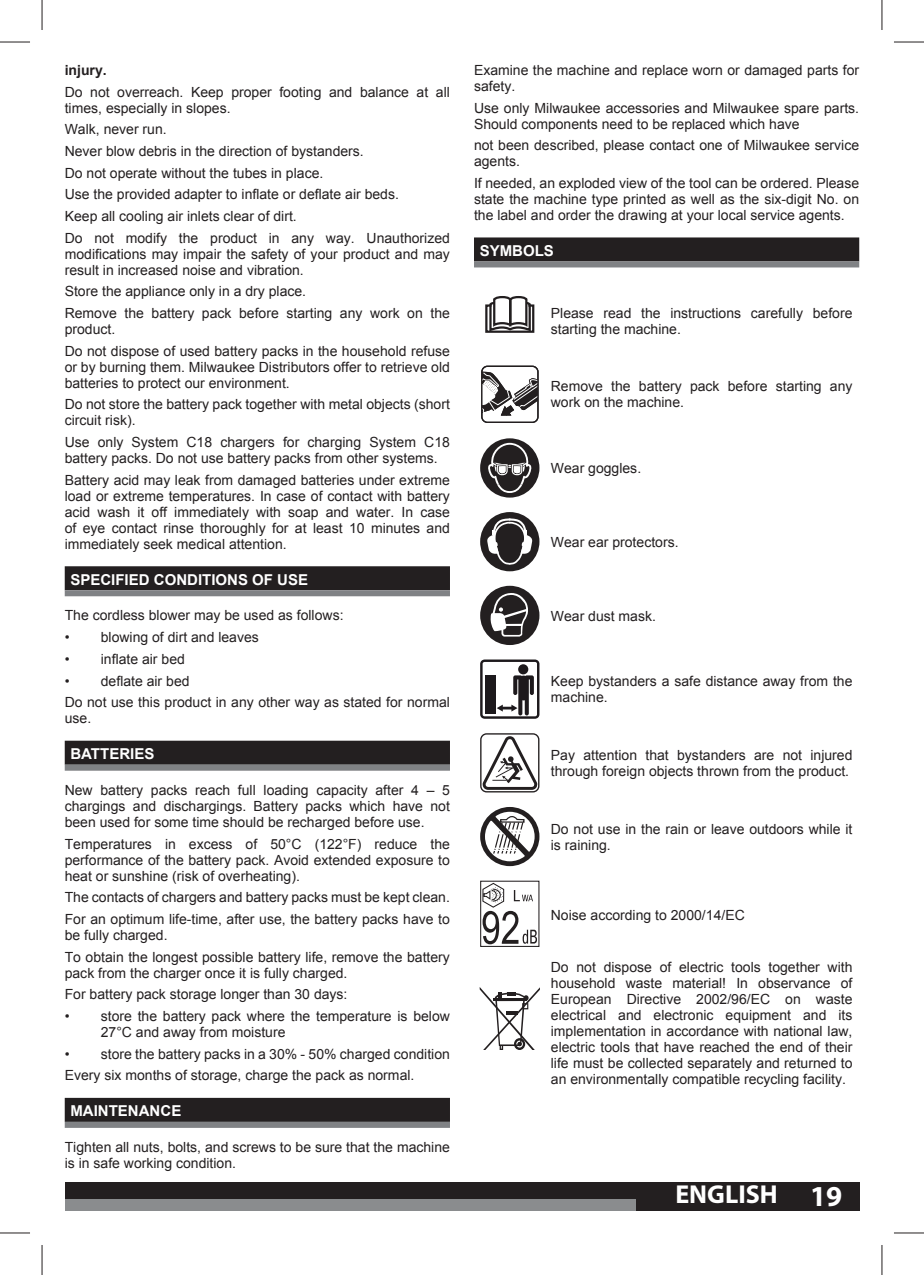
<style>
.page{position:relative;width:924px;height:1275px;background:#fff}
.page>*{position:absolute;margin:0;border:0;box-sizing:border-box;transform-origin:0 0}
.t1{font:700 26px "Myriad Pro";color:#fff}
.t2{font:700 15px "Arial";color:#fff}
.t3{font:14px/16px "Arial";color:#231f20}
.t4{font:700 14px "Arial";color:#231f20}
.s1{font-size:29px}
</style>
<div class="page">
<div style="left:65px;top:1182px;width:794px;height:28px;background:#231f20"></div>
<div style="left:65px;top:1199px;width:570px;height:11px;background:#8a8c8e"></div>
<div style="left:65px;top:566px;width:385px;height:24px;background:#231f20"></div>
<div style="left:65px;top:590px;width:385px;height:6px;background:#808285"></div>
<div style="left:65px;top:740px;width:385px;height:24px;background:#231f20"></div>
<div style="left:65px;top:764px;width:385px;height:6px;background:#808285"></div>
<div style="left:65px;top:1097px;width:385px;height:24px;background:#231f20"></div>
<div style="left:65px;top:1121px;width:385px;height:6px;background:#808285"></div>
<div style="left:474px;top:237px;width:384px;height:24px;background:#231f20"></div>
<div style="left:474px;top:261px;width:384px;height:6px;background:#808285"></div>
<svg style="left:485px;top:296px;width:50px;height:37px"></svg>
<svg style="left:483px;top:371px;width:54px;height:51px"></svg>
<div style="left:481px;top:366px;width:57px;height:57px;border:1px solid #231f20;border-radius:6px"></div>
<div style="left:480px;top:438px;width:59px;height:59px;background:#231f20;border-radius:50%"></div>
<svg style="left:487px;top:443px;width:45px;height:50px"></svg>
<div style="left:480px;top:512px;width:59px;height:59px;background:#231f20;border-radius:50%"></div>
<svg style="left:487px;top:516px;width:45px;height:49px"></svg>
<svg style="left:480px;top:586px;width:59px;height:59px"></svg>
<svg style="left:480px;top:659px;width:59px;height:60px"></svg>
<div style="left:518px;top:664px;width:10px;height:10px;background:#1d191c;border-radius:50%"></div>
<div style="left:485px;top:675px;width:10px;height:39px;background:#1d191c"></div>
<svg style="left:480px;top:734px;width:58px;height:58px"></svg>
<div style="left:480px;top:733px;width:59px;height:59px;border:1px solid #231f20;border-radius:6px"></div>
<svg style="left:482px;top:736px;width:55px;height:53px"></svg>
<svg style="left:480px;top:807px;width:59px;height:59px"></svg>
<svg style="left:480px;top:880px;width:59px;height:67px"></svg>
<svg style="left:479px;top:987px;width:60px;height:62px"></svg>
<hr style="left:0;top:42px;width:30px;height:1px;background:#231f20">
<hr style="left:893px;top:42px;width:30px;height:1px;background:#231f20">
<hr style="left:0;top:1232px;width:30px;height:1px;background:#231f20">
<hr style="left:893px;top:1232px;width:30px;height:1px;background:#231f20">
<hr style="left:42px;top:0;width:1px;height:30px;background:#231f20">
<hr style="left:42px;top:1245px;width:1px;height:30px;background:#231f20">
<hr style="left:881px;top:0;width:1px;height:30px;background:#231f20">
<hr style="left:881px;top:1245px;width:1px;height:30px;background:#231f20">
<div style="left:450px;top:4px;width:23px;height:22px;border:2px solid #fff;border-radius:50%"></div>
<hr style="left:460px;top:3px;width:3px;height:24px;background:#fff">
<div style="left:450px;top:1248px;width:23px;height:23px;border:2px solid #fff;border-radius:50%"></div>
<hr style="left:460px;top:1248px;width:3px;height:24px;background:#fff">
<p class="t4" style="left:65px;top:62px;width:44px">injury.</p>
<p class="t3" style="left:65px;top:84px;width:386px">Do not overreach. Keep proper footing and balance at all times, especially in slopes.</p>
<p class="t3" style="left:65px;top:119px;width:386px;line-height:21.6px">Walk, never run.<br>Never blow debris in the direction of bystanders.<br>Do not operate without the tubes in place.<br>Use the provided adapter to inflate or deflate air beds.<br>Keep all cooling air inlets clear of dirt.<br>Do not modify the product in any way. Unauthorized</p>
<p class="t3" style="left:65px;top:246px;width:386px">modifications may impair the safety of your product and may result in increased noise and vibration.</p>
<p class="t3" style="left:65px;top:281px;width:386px;line-height:21.6px">Store the appliance only in a dry place.<br>Remove the battery pack before starting any work on the</p>
<p class="t3" style="left:65px;top:318px;width:386px;line-height:21.6px">product.<br>Do not dispose of used battery packs in the household refuse</p>
<p class="t3" style="left:65px;top:359px;width:386px">or by burning them. Milwaukee Distributors offer to retrieve old batteries to protect our environment.</p>
<p class="t3" style="left:65px;top:396px;width:386px">Do not store the battery pack together with metal objects (short circuit risk).</p>
<p class="t3" style="left:65px;top:434px;width:386px">Use only System C18 chargers for charging System C18 battery packs. Do not use battery packs from other systems.</p>
<p class="t3" style="left:65px;top:472px;width:386px;text-align:justify">Battery acid may leak from damaged batteries under extreme load or extreme temperatures. In case of contact with battery acid wash it off immediately with soap and water. In case of eye contact rinse thoroughly for at least 10 minutes and immediately seek medical attention.</p>
<p class="t2" style="left:70px;top:571px;width:239px">SPECIFIED CONDITIONS OF USE</p>
<p class="t3" style="left:65px;top:607px;width:280px">The cordless blower may be used as follows:</p>
<p class="t3" style="left:65px;top:629px;width:195px">• blowing of dirt and leaves</p>
<p class="t3" style="left:65px;top:651px;width:122px">• inflate air bed</p>
<p class="t3" style="left:65px;top:670px;width:386px;line-height:21.6px">• deflate air bed<br>Do not use this product in any other way as stated for normal</p>
<p class="t3" style="left:65px;top:710px;width:28px">use.</p>
<p class="t2" style="left:70px;top:745px;width:85px">BATTERIES</p>
<p class="t3" style="left:65px;top:782px;width:386px;text-align:justify">New battery packs reach full loading capacity after 4 – 5 chargings and dischargings. Battery packs which have not been used for some time should be recharged before use.</p>
<p class="t3" style="left:65px;top:835px;width:386px;text-align:justify">Temperatures in excess of 50°C (122°F) reduce the performance of the battery pack. Avoid extended exposure to heat or sunshine (risk of overheating).</p>
<p class="t3" style="left:65px;top:886px;width:386px;line-height:21.6px">The contacts of chargers and battery packs must be kept clean.<br>For an optimum life-time, after use, the battery packs have to</p>
<p class="t3" style="left:65px;top:924px;width:386px;line-height:21.6px">be fully charged.<br>To obtain the longest possible battery life, remove the battery</p>
<p class="t3" style="left:65px;top:962px;width:284px;line-height:21.6px">pack from the charger once it is fully charged.<br>For battery pack storage longer than 30 days:</p>
<p class="t3" style="left:101px;top:1008px;width:350px;text-indent:-36px">• store the battery pack where the temperature is below<br>27°C and away from moisture</p>
<p class="t3" style="left:65px;top:1043px;width:386px;line-height:21.6px">• store the battery packs in a 30% - 50% charged condition<br>Every six months of storage, charge the pack as normal.</p>
<p class="t2" style="left:70px;top:1102px;width:112px">MAINTENANCE</p>
<p class="t3" style="left:65px;top:1139px;width:386px">Tighten all nuts, bolts, and screws to be sure that the machine is in safe working condition.</p>
<p class="t3" style="left:474px;top:62px;width:386px">Examine the machine and replace worn or damaged parts for safety.</p>
<p class="t3" style="left:474px;top:100px;width:386px">Use only Milwaukee accessories and Milwaukee spare parts.<br>Should components need to be replaced which have</p>
<p class="t3" style="left:474px;top:137px;width:386px">not been described, please contact one of Milwaukee service agents.</p>
<p class="t3" style="left:474px;top:175px;width:386px;text-align:justify">If needed, an exploded view of the tool can be ordered. Please state the machine type printed as well as the six-digit No. on the label and order the drawing at your local service agents.</p>
<p class="t2" style="left:479px;top:242px;width:76px">SYMBOLS</p>
<p class="t3" style="left:550px;top:305px;width:303px">Please read the instructions carefully before starting the machine.</p>
<p class="t3" style="left:550px;top:378px;width:303px">Remove the battery pack before starting any work on the machine.</p>
<p class="t3" style="left:550px;top:460px;width:92px">Wear goggles.</p>
<p class="t3" style="left:550px;top:534px;width:129px">Wear ear protectors.</p>
<p class="t3" style="left:550px;top:607px;width:107px">Wear dust mask.</p>
<p class="t3" style="left:550px;top:673px;width:303px">Keep bystanders a safe distance away from the machine.</p>
<p class="t3" style="left:550px;top:747px;width:303px">Pay attention that bystanders are not injured through foreign objects thrown from the product.</p>
<p class="t3" style="left:550px;top:821px;width:303px">Do not use in the rain or leave outdoors while it is raining.</p>
<p class="t3" style="left:550px;top:906px;width:195px">Noise according to 2000/14/EC</p>
<p class="t3" style="left:550px;top:958px;width:303px;text-align:justify">Do not dispose of electric tools together with household waste material! In observance of European Directive 2002/96/EC on waste electrical and electronic equipment and its implementation in accordance with national law, electric tools that have reached the end of their life must be collected separately and returned to an environmentally compatible recycling facility.</p>
<h1 class="t1" style="left:675px;top:1177px;width:168px">ENGLISH <span class="s1">19</span></h1>
</div>
